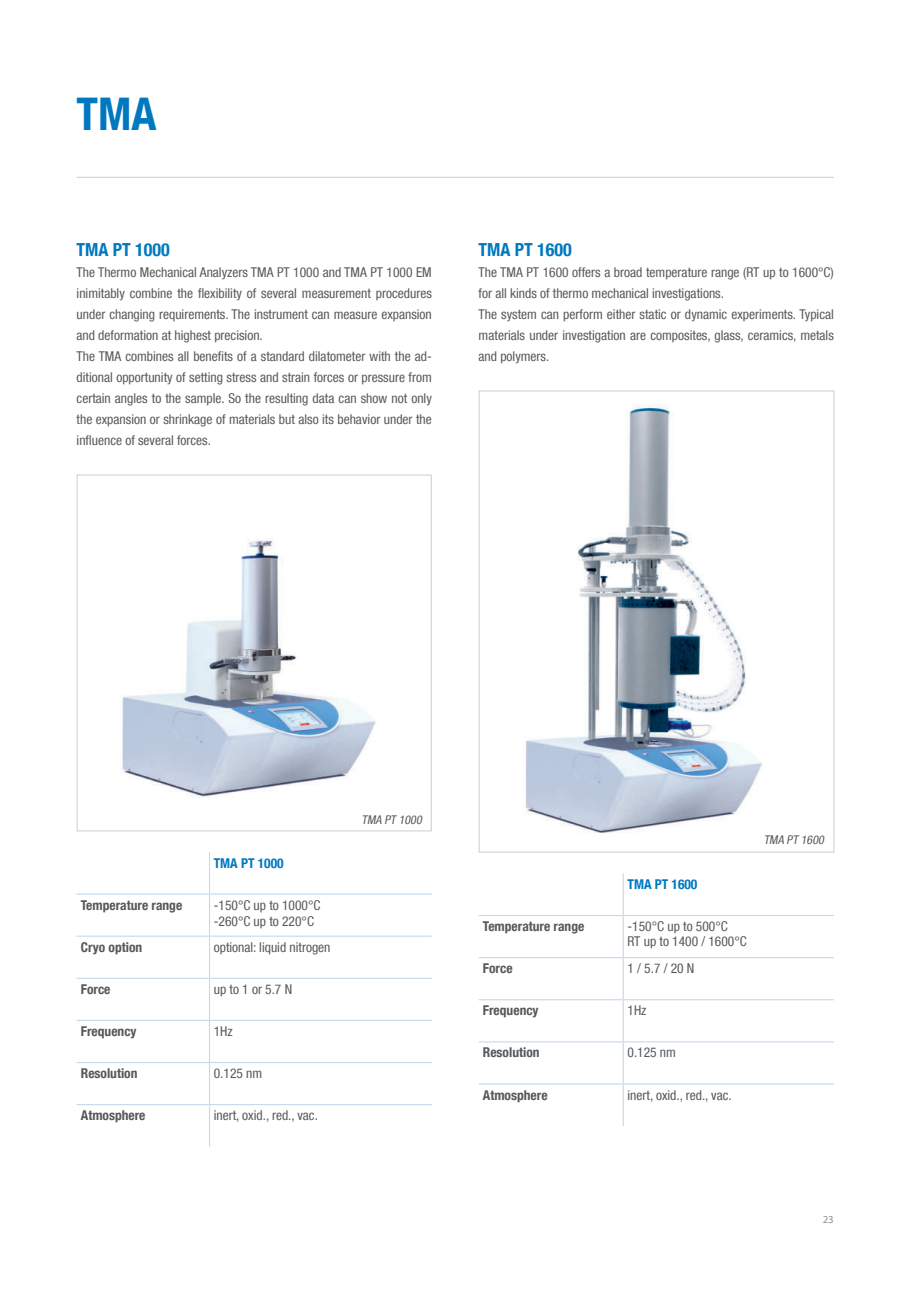
<style>
.page{position:relative;width:919px;height:1289px;background:#fff}
.page>*{position:absolute;margin:0;border:0;box-sizing:border-box;transform-origin:0 0}
.t1{font:700 condensed 45px "Helvetica Neue LT Com";color:#0078c0}
.t2{font:700 condensed 18px "Helvetica Neue LT Com";color:#0078c0}
.t3{font:condensed 13.5px/21px "Helvetica Neue LT Com";color:#57585a}
.t4{font:700 condensed 13.5px "Helvetica Neue LT Com";color:#57585a}
.t5{font:700 condensed 13.5px "Helvetica Neue LT Com";color:#0078c0}
.t6{font:italic condensed 12px "Helvetica Neue LT Com";color:#57585a}
.t7{font:10.5px "Myriad Web Pro";color:#939598}
</style>
<div class="page">
<hr style="left:77px;top:177px;width:756px;height:1px;background:#d1d2d4">
<img style="left:525px;top:406px;width:237px;height:427px">
<img style="left:122px;top:538px;width:254px;height:259px">
<div style="left:77px;top:474px;width:355px;height:357px;border:1px solid #d1d2d4"></div>
<hr style="left:622px;top:873px;width:1px;height:42px;background:#c6d8ef">
<hr style="left:478px;top:915px;width:145px;height:1px;background:#c6d8ef">
<hr style="left:623px;top:915px;width:210px;height:1px;background:#c6d8ef">
<hr style="left:622px;top:916px;width:1px;height:41px;background:#c6d8ef">
<hr style="left:478px;top:957px;width:145px;height:1px;background:#c6d8ef">
<hr style="left:623px;top:957px;width:210px;height:1px;background:#c6d8ef">
<hr style="left:622px;top:958px;width:1px;height:41px;background:#c6d8ef">
<hr style="left:478px;top:999px;width:145px;height:1px;background:#c6d8ef">
<hr style="left:623px;top:999px;width:210px;height:1px;background:#c6d8ef">
<hr style="left:622px;top:1000px;width:1px;height:41px;background:#c6d8ef">
<hr style="left:478px;top:1041px;width:145px;height:1px;background:#c6d8ef">
<hr style="left:623px;top:1041px;width:210px;height:1px;background:#c6d8ef">
<hr style="left:622px;top:1042px;width:1px;height:41px;background:#c6d8ef">
<hr style="left:478px;top:1083px;width:145px;height:1px;background:#c6d8ef">
<hr style="left:623px;top:1083px;width:210px;height:1px;background:#c6d8ef">
<hr style="left:622px;top:1084px;width:1px;height:42px;background:#c6d8ef">
<hr style="left:209px;top:852px;width:1px;height:41px;background:#c6d8ef">
<hr style="left:77px;top:893px;width:132px;height:1px;background:#c6d8ef">
<hr style="left:209px;top:893px;width:223px;height:1px;background:#c6d8ef">
<hr style="left:209px;top:894px;width:1px;height:41px;background:#c6d8ef">
<hr style="left:77px;top:935px;width:132px;height:1px;background:#c6d8ef">
<hr style="left:209px;top:935px;width:223px;height:1px;background:#c6d8ef">
<hr style="left:209px;top:936px;width:1px;height:41px;background:#c6d8ef">
<hr style="left:77px;top:977px;width:132px;height:1px;background:#c6d8ef">
<hr style="left:209px;top:977px;width:223px;height:1px;background:#c6d8ef">
<hr style="left:209px;top:978px;width:1px;height:41px;background:#c6d8ef">
<hr style="left:77px;top:1019px;width:132px;height:1px;background:#c6d8ef">
<hr style="left:209px;top:1019px;width:223px;height:1px;background:#c6d8ef">
<hr style="left:209px;top:1020px;width:1px;height:41px;background:#c6d8ef">
<hr style="left:77px;top:1061px;width:132px;height:2px;background:#c6d8ef">
<hr style="left:209px;top:1061px;width:223px;height:2px;background:#c6d8ef">
<hr style="left:209px;top:1063px;width:1px;height:41px;background:#c6d8ef">
<hr style="left:77px;top:1104px;width:132px;height:1px;background:#c6d8ef">
<hr style="left:209px;top:1104px;width:223px;height:1px;background:#c6d8ef">
<hr style="left:209px;top:1105px;width:1px;height:41px;background:#c6d8ef">
<h1 class="t1" style="left:77px;top:97px;width:81px">TMA</h1>
<h2 class="t2" style="left:77px;top:243px;width:95px">TMA PT 1000</h2>
<p class="t3" style="left:77px;top:263px;width:357px">The Thermo Mechanical Analyzers TMA PT 1000 and TMA PT 1000 EM inimitably combine the flexibility of several measurement procedures under changing requirements. The instrument can measure expansion and deformation at highest precision.<br>The TMA combines all benefits of a standard dilatometer with the ad&shy;ditional opportunity of setting stress and strain forces or pressure from certain angles to the sample. So the resulting data can show not only the expansion or shrinkage of materials but also its behavior under the influence of several forces.</p>
<h2 class="t2" style="left:478px;top:243px;width:95px">TMA PT 1600</h2>
<p class="t3" style="left:478px;top:262px;width:357px">The TMA PT 1600 offers a broad temperature range (RT up to 1600°C) for all kinds of thermo mechanical investigations.<br>The system can perform either static or dynamic experiments. Typical materials under investigation are composites, glass, ceramics, metals and polymers.</p>
<p class="t5" style="left:214px;top:857px;width:71px">TMA PT 1000</p>
<p class="t4" style="left:81px;top:899px;width:103px">Temperature range</p>
<p class="t3" style="left:214px;top:897px;width:108px;line-height:16.2px">-150°C up to 1000°C -260°C up to 220°C</p>
<p class="t4" style="left:81px;top:941px;width:63px">Cryo option</p>
<p class="t3" style="left:214px;top:936px;width:118px">optional: liquid nitrogen</p>
<p class="t4" style="left:81px;top:984px;width:31px">Force</p>
<p class="t3" style="left:214px;top:979px;width:80px">up to 1 or 5.7 N</p>
<p class="t4" style="left:81px;top:1026px;width:57px">Frequency</p>
<p class="t3" style="left:214px;top:1021px;width:20px">1Hz</p>
<p class="t4" style="left:81px;top:1068px;width:58px">Resolution</p>
<p class="t3" style="left:214px;top:1063px;width:50px">0.125 nm</p>
<p class="t4" style="left:81px;top:1110px;width:66px">Atmosphere</p>
<p class="t3" style="left:214px;top:1104px;width:106px">inert, oxid., red., vac.</p>
<p class="t6" style="left:361px;top:815px;width:64px">TMA PT 1000</p>
<p class="t5" style="left:627px;top:879px;width:71px">TMA PT 1600</p>
<p class="t4" style="left:483px;top:921px;width:103px">Temperature range</p>
<p class="t3" style="left:627px;top:919px;width:121px;line-height:15px">-150°C up to 500°C<br>RT up to 1400 / 1600°C</p>
<p class="t4" style="left:483px;top:963px;width:31px">Force</p>
<p class="t3" style="left:627px;top:958px;width:68px">1 / 5.7 / 20 N</p>
<p class="t4" style="left:483px;top:1005px;width:57px">Frequency</p>
<p class="t3" style="left:627px;top:1001px;width:20px">1Hz</p>
<p class="t4" style="left:483px;top:1047px;width:58px">Resolution</p>
<p class="t3" style="left:627px;top:1043px;width:50px">0.125 nm</p>
<p class="t4" style="left:483px;top:1089px;width:66px">Atmosphere</p>
<p class="t3" style="left:627px;top:1084px;width:106px">inert, oxid., red., vac.</p>
<p class="t6" style="left:763px;top:835px;width:64px">TMA PT 1600</p>
<p class="t7" style="left:822px;top:1212px;width:13px">23</p>
</div>
